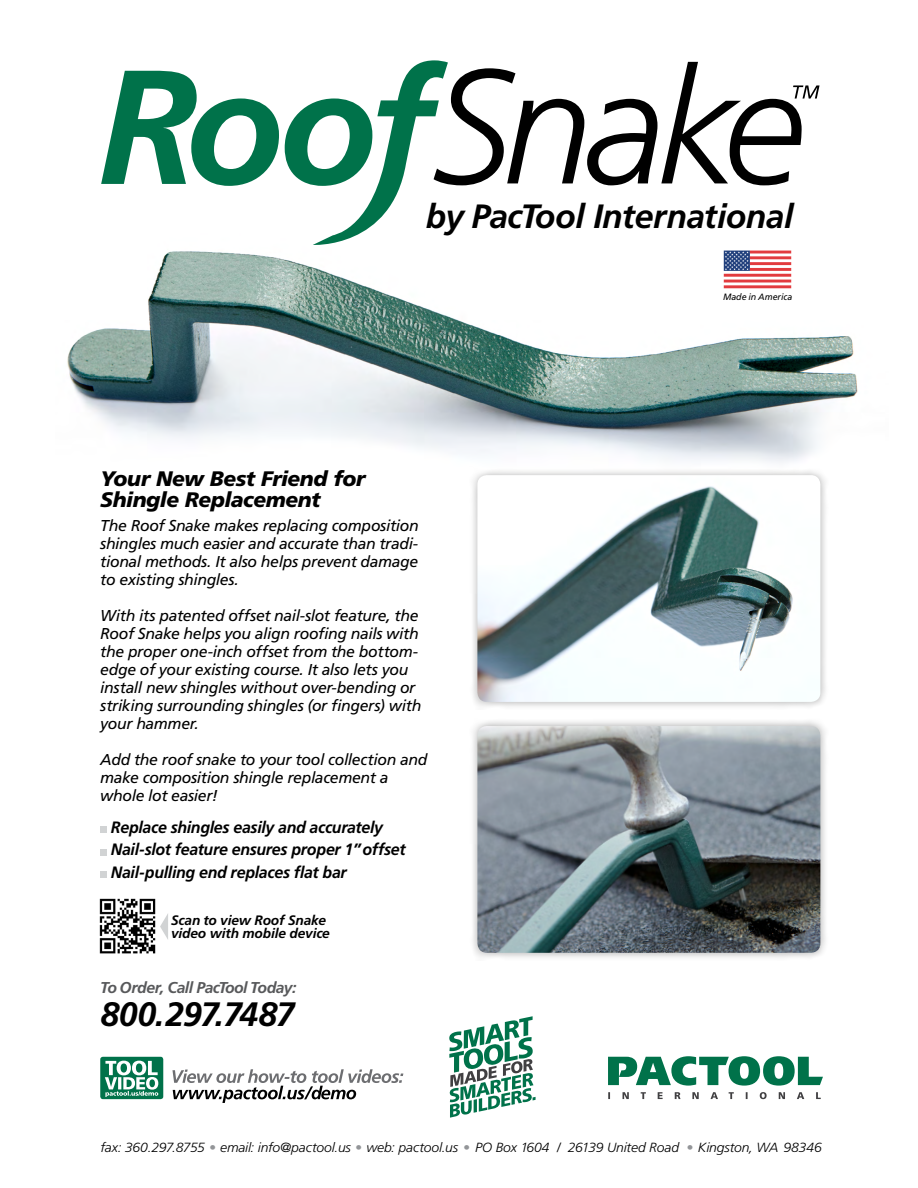
<style>
.page{position:relative;width:918px;height:1188px;background:#fff}
.page>*{position:absolute;margin:0;border:0;box-sizing:border-box;transform-origin:0 0}
.Specs{font:italic 700 33.9px "Frutiger";letter-spacing:-.015em;color:#000}
.t1{font:italic 700 33.75px "Frutiger";letter-spacing:-.02em;color:#000}
.t2{font:italic 900 21px "Frutiger";letter-spacing:-.02em;color:#000}
.t3{font:italic 700 16.5px "Frutiger";letter-spacing:-.02em;color:#000}
.t4{font:italic 15.75px/18px "Frutiger";letter-spacing:-.02em;color:#000}
.Specs-2{font:italic 700 15.75px "Frutiger";letter-spacing:-.035em;color:#58595b}
.t5{font:italic 700 13.65px "Frutiger";letter-spacing:-.01em;color:#000}
.Specs-3{font:italic 300 13.2px "Frutiger";letter-spacing:-.01em;color:#000;scale:1.05 1}
.t6{font:italic 9.15px "Frutiger";letter-spacing:-.005em;color:#000}
.s1{color:#939598}
</style>
<div class="page">
<img style="left:67px;top:250px;width:791px;height:213px">
<div style="left:469px;top:467px;width:360px;height:243px;background:#000;opacity:.3"></div>
<img style="left:477px;top:475px;width:343px;height:227px">
<div style="left:469px;top:718px;width:360px;height:243px;background:#000;opacity:.3"></div>
<img style="left:477px;top:726px;width:343px;height:227px">
<svg style="left:448px;top:62px;width:354px;height:123px"></svg>
<svg style="left:101px;top:60px;width:347px;height:185px"></svg>
<svg style="left:793px;top:85px;width:27px;height:14px"></svg>
<div style="left:100px;top:826px;width:7px;height:7px;background:#d1d3d4"></div>
<div style="left:100px;top:849px;width:7px;height:6px;background:#d1d3d4"></div>
<div style="left:100px;top:871px;width:7px;height:7px;background:#d1d3d4"></div>
<div style="left:100px;top:1057px;width:63px;height:42px;background:#00724a;border-radius:3px"></div>
<svg style="left:105px;top:1061px;width:53px;height:36px"></svg>
<svg style="left:172px;top:1069px;width:231px;height:34px"></svg>
<img style="left:99px;top:898px;width:57px;height:56px">
<svg style="left:724px;top:251px;width:26px;height:20px"></svg>
<hr style="left:750px;top:251px;width:41px;height:2px;background:#e23b3e">
<hr style="left:750px;top:256px;width:41px;height:3px;background:#e23b3e">
<hr style="left:750px;top:262px;width:41px;height:3px;background:#e23b3e">
<hr style="left:750px;top:268px;width:41px;height:3px;background:#e23b3e">
<hr style="left:724px;top:274px;width:67px;height:3px;background:#e23b3e">
<hr style="left:724px;top:280px;width:67px;height:2px;background:#e23b3e">
<hr style="left:724px;top:285px;width:67px;height:3px;background:#e23b3e">
<svg style="left:160px;top:914px;width:8px;height:26px"></svg>
<svg style="left:608px;top:1056px;width:215px;height:30px"></svg>
<svg style="left:608px;top:1092px;width:213px;height:7px"></svg>
<svg style="left:449px;top:1016px;width:87px;height:102px"></svg>
<p class="t1" style="left:426px;top:197px;width:369px">by PacTool International</p>
<p class="t2" style="left:100px;top:467px;width:267px">Your New Best Friend for</p>
<p class="t2" style="left:100px;top:488px;width:222px">Shingle Replacement</p>
<p class="t4" style="left:100px;top:516px;width:320px;text-align:justify">The Roof Snake makes replacing composition shingles much easier and accurate than tradi&shy;tional methods. It also helps prevent damage to existing shingles.</p>
<p class="t4" style="left:100px;top:606px;width:323px">With its patented offset nail-slot feature, the Roof Snake helps you align roofing nails with the proper one-inch offset from the bottom&shy;edge of your existing course. It also lets you install new shingles without over-bending or striking surrounding shingles (or fingers) with your hammer.</p>
<p class="t4" style="left:100px;top:750px;width:329px">Add the roof snake to your tool collection and make composition shingle replacement a whole lot easier!</p>
<p class="t3" style="left:111px;top:817px;width:274px">Replace shingles easily and accurately</p>
<p class="t3" style="left:111px;top:840px;width:296px">Nail-slot feature ensures proper 1” offset</p>
<p class="t3" style="left:111px;top:862px;width:238px">Nail-pulling end replaces flat bar</p>
<p class="t5" style="left:171px;top:912px;width:157px">Scan to view Roof Snake</p>
<p class="t5" style="left:171px;top:925px;width:160px">video with mobile device</p>
<p class="Specs-2" style="left:100px;top:978px;width:198px">To Order, Call PacTool Today:</p>
<p class="Specs" style="left:100px;top:994px;width:196px">800.297.7487</p>
<p class="t6" style="left:723px;top:291px;width:71px">Made in America</p>
<p class="Specs-3" style="left:100px;top:1140px;width:689px">fax: 360.297.8755 <span class="s1">•</span> email: info@pactool.us <span class="s1">•</span> web: pactool.us <span class="s1">•</span> PO Box 1604 / 26139 United Road <span class="s1">•</span> Kingston, WA 98346</p>
</div>
